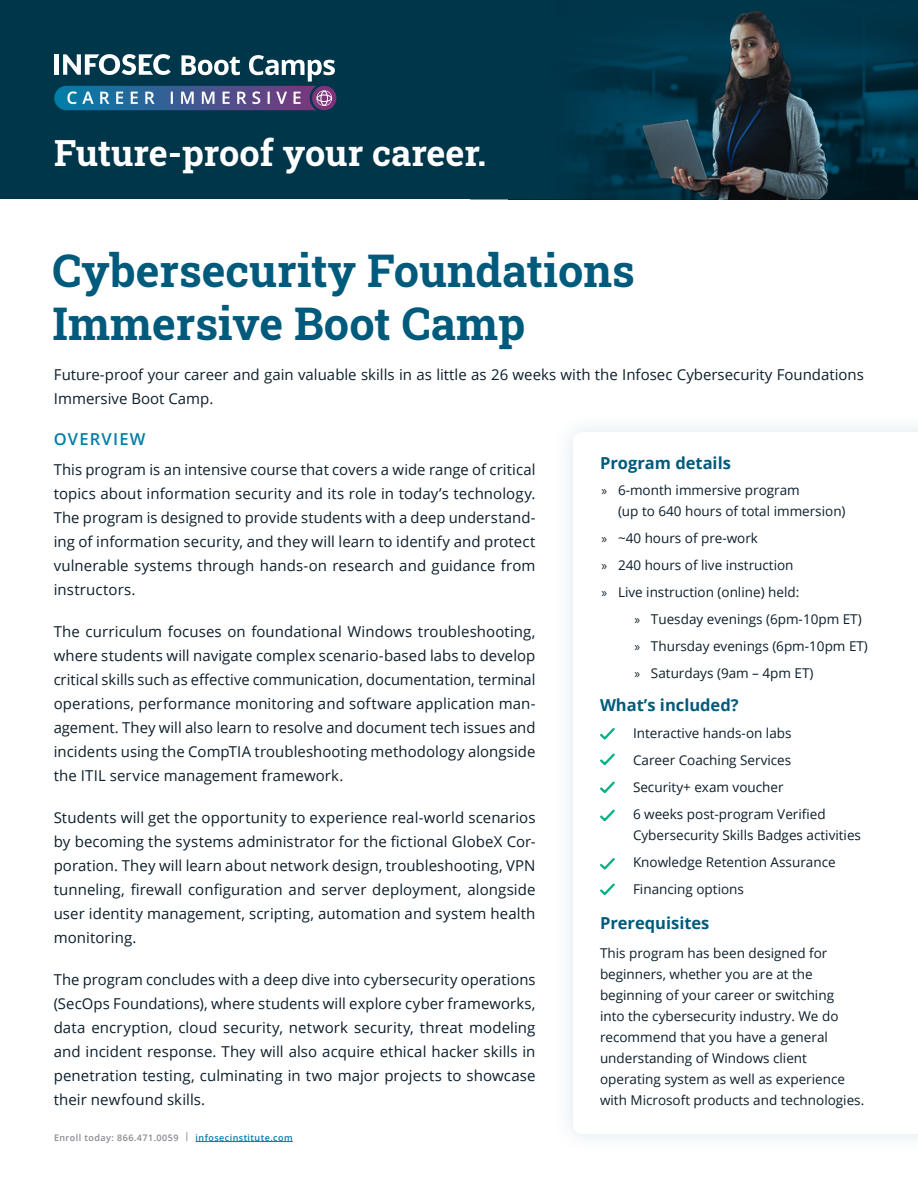
<style>
.page{position:relative;width:918px;height:1188px;background:#fff}
.page>*{position:absolute;margin:0;border:0;box-sizing:border-box;transform-origin:0 0}
.t1{font:45px/52.5px "Roboto Slab";color:#005a7c}
.t2{font:36px "Roboto Slab";color:#fff}
.t3{font:700 16.5px "Open Sans";color:#005a7c}
.t4{font:600 16.5px "Open Sans";letter-spacing:.075em;color:#007ea8}
.t5{font:15px/24px "Open Sans";letter-spacing:.005em;color:#0c1e2b;text-align:justify}
.t6{font:13.5px/21px "Open Sans";color:#0c1e2b}
.t7{font:600 9px "Open Sans";letter-spacing:.05em;color:#878a8f}
.s1{color:#007ea8}
.s2{font-family:"Myriad Pro"}
</style>
<div class="page">
<div style="left:0;top:0;width:467px;height:199px;background:#00364a"></div>
<img style="left:761px;top:0;width:157px;height:200px">
<svg style="left:467px;top:0;width:294px;height:200px;background:#0a384a"></svg>
<hr style="left:196px;top:1141px;width:97px;height:1px;background:#007ea8">
<svg style="left:54px;top:54px;width:284px;height:58px"></svg>
<svg style="left:600px;top:728px;width:15px;height:12px"></svg>
<svg style="left:600px;top:781px;width:15px;height:13px"></svg>
<svg style="left:600px;top:753px;width:15px;height:13px"></svg>
<svg style="left:600px;top:809px;width:15px;height:13px"></svg>
<svg style="left:600px;top:858px;width:15px;height:12px"></svg>
<svg style="left:600px;top:883px;width:15px;height:13px"></svg>
<h2 class="t2" style="left:54px;top:129px;width:434px">Future-proof your career.</h2>
<h1 class="t1" style="left:52px;top:243px;width:584px">Cybersecurity Foundations<br>Immersive Boot Camp</h1>
<p class="t5" style="left:54px;top:362px;width:812px">Future-proof your career and gain valuable skills in as little as 26 weeks with the Infosec Cybersecurity Foundations<br>Immersive Boot Camp.</p>
<p class="t4" style="left:54px;top:427px;width:93px">OVERVIEW</p>
<p class="t5" style="left:54px;top:457px;width:483px">This program is an intensive course that covers a wide range of critical topics about information security and its role in today’s technology.<br>The program is designed to provide students with a deep understand&shy;ing of information security, and they will learn to identify and protect vulnerable systems through hands-on research and guidance from instructors.</p>
<p class="t5" style="left:54px;top:619px;width:483px">The curriculum focuses on foundational Windows troubleshooting, where students will navigate complex scenario-based labs to develop critical skills such as effective communication, documentation, terminal operations, performance monitoring and software application man&shy;agement. They will also learn to resolve and document tech issues and incidents using the CompTIA troubleshooting methodology alongside the ITIL service management framework.</p>
<p class="t5" style="left:54px;top:805px;width:483px">Students will get the opportunity to experience real-world scenarios by becoming the systems administrator for the fictional GlobeX Cor&shy;poration. They will learn about network design, troubleshooting, VPN tunneling, firewall configuration and server deployment, alongside user identity management, scripting, automation and system health monitoring.</p>
<p class="t5" style="left:54px;top:967px;width:483px">The program concludes with a deep dive into cybersecurity operations (SecOps Foundations), where students will explore cyber frameworks, data encryption, cloud security, network security, threat modeling and incident response. They will also acquire ethical hacker skills in penetration testing, culminating in two major projects to showcase their newfound skills.</p>
<p class="t7" style="left:54px;top:1131px;width:240px">Enroll today: 866.471.0059 | <span class="s1">infosecinstitute.com</span></p>
<p class="t3" style="left:600px;top:451px;width:132px">Program details</p>
<p class="t6" style="left:618px;top:479px;width:229px;text-indent:-16px"><span class="s2">»</span> 6-month immersive program<br>(up to 640 hours of total immersion)</p>
<p class="t6" style="left:602px;top:527px;width:158px"><span class="s2">»</span> ~40 hours of pre-work</p>
<p class="t6" style="left:602px;top:554px;width:194px"><span class="s2">»</span> 240 hours of live instruction</p>
<p class="t6" style="left:602px;top:581px;width:199px"><span class="s2">»</span> Live instruction (online) held:</p>
<p class="t6" style="left:634px;top:608px;width:229px"><span class="s2">»</span> Tuesday evenings (6pm-10pm ET)</p>
<p class="t6" style="left:634px;top:635px;width:235px"><span class="s2">»</span> Thursday evenings (6pm-10pm ET)</p>
<p class="t6" style="left:634px;top:662px;width:181px"><span class="s2">»</span> Saturdays (9am – 4pm ET)</p>
<p class="t3" style="left:600px;top:693px;width:140px">What’s included?</p>
<p class="t6" style="left:633px;top:720px;width:194px;line-height:27px">Interactive hands-on labs<br>Career Coaching Services<br>Security+ exam voucher<br>6 weeks post-program Verified</p>
<p class="t6" style="left:633px;top:822px;width:230px;line-height:27px">Cybersecurity Skills Badges activities<br>Knowledge Retention Assurance<br>Financing options</p>
<p class="t3" style="left:600px;top:912px;width:111px">Prerequisites</p>
<p class="t6" style="left:600px;top:942px;width:266px">This program has been designed for beginners, whether you are at the beginning of your career or switching<br>into the cybersecurity industry. We do recommend that you have a general understanding of Windows client operating system as well as experience with Microsoft products and technologies.</p>
</div>
